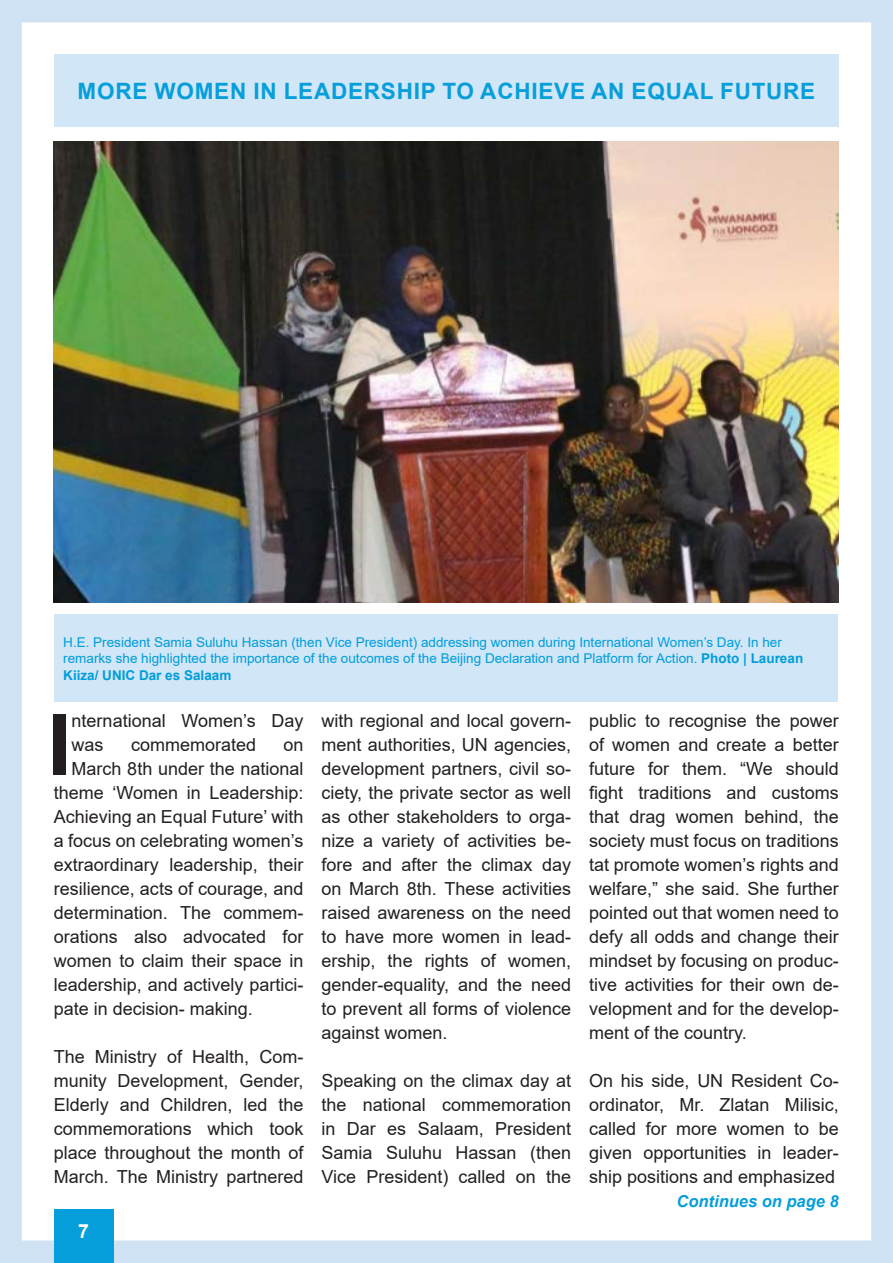
<style>
.page{position:relative;width:893px;height:1263px;background:#fff}
.page>*{position:absolute;margin:0;border:0;box-sizing:border-box;transform-origin:0 0}
.Big_Cap{font:700 85.05px "Arial";color:#231f20}
.t1{font:700 22.5px "Arial";letter-spacing:.035em;color:#069edb}
.t2{font:700 19.5px "Arial";color:#fff}
.Big_Cap-2{font:18px/24px "Arial";color:#231f20;text-align:justify}
.t3{font:italic 700 16.5px "Arial";color:#069edb}
.t4{font:13.5px/16.2px "Arial";color:#009ddb}
.s1{font-weight:700}
</style>
<div class="page">
<div style="left:0;top:0;width:893px;height:1263px;border:22px solid #d0e3f5"></div>
<svg style="left:892px;top:0;width:1px;height:1263px"></svg>
<div style="left:54px;top:1209px;width:59px;height:54px;background:#069edb"></div>
<div style="left:54px;top:54px;width:785px;height:73px;background:#d1e6f6"></div>
<div style="left:55px;top:615px;width:783px;height:87px;background:#d1e6f6"></div>
<img style="left:54px;top:142px;width:785px;height:461px">
<p class="t1" style="left:78px;top:75px;width:739px">MORE WOMEN IN LEADERSHIP TO ACHIEVE AN EQUAL FUTURE</p>
<p class="t4" style="left:63px;top:634px;width:741px">H.E. President Samia Suluhu Hassan (then Vice President) addressing women during International Women’s Day. In her remarks she highlighted the importance of the outcomes of the Beijing Declaration and Platform for Action. <span class="s1">Photo | Laurean<br>Kiiza/ UNIC Dar es Salaam</span></p>
<p class="Big_Cap" style="left:48px;top:685px;width:25px">I</p>
<p class="Big_Cap-2" style="left:72px;top:709px;width:233px">nternational Women’s Day was</p>
<p class="Big_Cap-2" style="left:131px;top:733px;width:127px">commemorated</p>
<p class="Big_Cap-2" style="left:283px;top:733px;width:22px">on</p>
<p class="Big_Cap-2" style="left:72px;top:757px;width:233px">March 8th under the national</p>
<p class="Big_Cap-2" style="left:54px;top:781px;width:251px">theme ‘Women in Leadership:</p>
<p class="Big_Cap-2" style="left:54px;top:805px;width:251px">Achieving an Equal Future’ with</p>
<p class="Big_Cap-2" style="left:54px;top:829px;width:251px">a focus on celebrating women’s</p>
<p class="Big_Cap-2" style="left:54px;top:853px;width:251px">extraordinary leadership, their</p>
<p class="Big_Cap-2" style="left:54px;top:877px;width:251px">resilience, acts of courage, and</p>
<p class="Big_Cap-2" style="left:54px;top:901px;width:251px">determination. The commem-</p>
<p class="Big_Cap-2" style="left:54px;top:925px;width:251px">orations also advocated for</p>
<p class="Big_Cap-2" style="left:54px;top:949px;width:251px">women to claim their space in</p>
<p class="Big_Cap-2" style="left:54px;top:973px;width:251px">leadership, and actively partici-</p>
<p class="Big_Cap-2" style="left:54px;top:997px;width:201px">pate in decision- making.</p>
<p class="Big_Cap-2" style="left:54px;top:1045px;width:251px">The Ministry of Health, Com&shy;munity Development, Gender, Elderly and Children, led the commemorations which took place throughout the month of March. The Ministry partnered</p>
<p class="t2" style="left:78px;top:1217px;width:12px">7</p>
<p class="Big_Cap-2" style="left:321px;top:709px;width:251px">with regional and local govern&shy;ment authorities, UN agencies, development partners, civil so&shy;ciety, the private sector as well as other stakeholders to orga&shy;nize a variety of activities be&shy;fore and after the climax day on March 8th. These activities raised awareness on the need to have more women in lead&shy;ership, the rights of women, gender-equality, and the need to prevent all forms of violence against women.</p>
<p class="Big_Cap-2" style="left:321px;top:1069px;width:251px">Speaking on the climax day at the national commemoration in Dar es Salaam, President Samia Suluhu Hassan (then Vice President) called on the</p>
<p class="Big_Cap-2" style="left:589px;top:709px;width:251px">public to recognise the power of women and create a better future for them. “We should fight traditions and customs that drag women behind, the society must focus on traditions tat promote women’s rights and welfare,” she said. She further pointed out that women need to defy all odds and change their mindset by focusing on produc&shy;tive activities for their own de&shy;velopment and for the develop&shy;ment of the country.</p>
<p class="Big_Cap-2" style="left:589px;top:1069px;width:251px">On his side, UN Resident Co&shy;ordinator, Mr. Zlatan Milisic, called for more women to be given opportunities in leader&shy;ship positions and emphasized</p>
<p class="t3" style="left:676px;top:1190px;width:164px">Continues on page 8</p>
</div>
